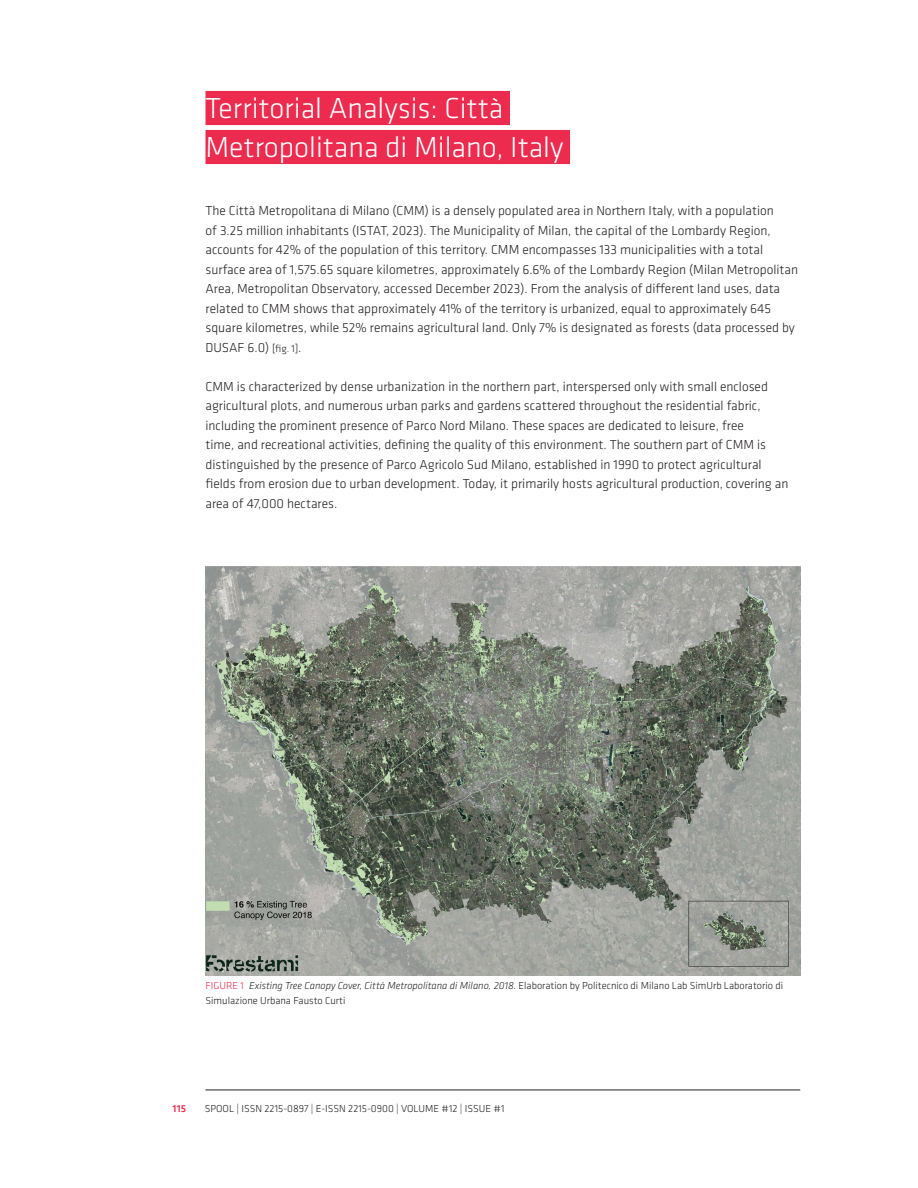
<style>
.page{position:relative;width:918px;height:1188px;background:#fff}
.page>*{position:absolute;margin:0;border:0;box-sizing:border-box;transform-origin:0 0}
.HEADING_Main_1_-_NoNr{font:300 30px/39px "Klavika Basic";color:#fff}
.BODY_Normal{font:300 13.5px/19.5px "Klavika Basic";color:#231f20}
.t1{font:300 10.5px/14.7px "Klavika Basic";color:#231f20}
.t2{font:300 10.5px "Klavika Basic";color:#ed2b4e}
.t3{font:500 10.5px "Klavika Basic";color:#ed2b4e}
.s1{font-size:10.5px}
.s2{color:#ed2b4e}
.s3{font-style:italic}
</style>
<div class="page">
<hr style="left:206px;top:1090px;width:594px;height:1px;background:#231f20">
<div style="left:206px;top:91px;width:304px;height:34px;background:#ed2b4e"></div>
<div style="left:206px;top:130px;width:364px;height:34px;background:#ed2b4e"></div>
<img style="left:206px;top:566px;width:594px;height:410px">
<p class="HEADING_Main_1_-_NoNr" style="left:206px;top:88px;width:359px">Territorial Analysis: Città<br>Metropolitana di Milano, Italy</p>
<p class="BODY_Normal" style="left:206px;top:201px;width:594px">The Città Metropolitana di Milano (CMM) is a densely populated area in Northern Italy, with a population<br>of 3.25 million inhabitants (ISTAT, 2023). The Municipality of Milan, the capital of the Lombardy Region, accounts for 42% of the population of this territory. CMM encompasses 133 municipalities with a total surface area of 1,575.65 square kilometres, approximately 6.6% of the Lombardy Region (Milan Metropolitan Area, Metropolitan Observatory, accessed December 2023). From the analysis of different land uses, data related to CMM shows that approximately 41% of the territory is urbanized, equal to approximately 645 square kilometres, while 52% remains agricultural land. Only 7% is designated as forests (data processed by DUSAF 6.0) <span class="s1">[fig. 1]</span>.</p>
<p class="BODY_Normal" style="left:206px;top:376px;width:584px">CMM is characterized by dense urbanization in the northern part, interspersed only with small enclosed agricultural plots, and numerous urban parks and gardens scattered throughout the residential fabric, including the prominent presence of Parco Nord Milano. These spaces are dedicated to leisure, free<br>time, and recreational activities, defining the quality of this environment. The southern part of CMM is distinguished by the presence of Parco Agricolo Sud Milano, established in 1990 to protect agricultural fields from erosion due to urban development. Today, it primarily hosts agricultural production, covering an area of 47,000 hectares.</p>
<p class="t1" style="left:206px;top:979px;width:579px;text-indent:35px"><span class="s2">1</span> <span class="s3">Existing Tree Canopy Cover, Città Metropolitana di Milano, 2018.</span> Elaboration by Politecnico di Milano Lab SimUrb Laboratorio di<br>Simulazione Urbana Fausto Curti</p>
<p class="t2" style="left:206px;top:980px;width:21px">Figure</p>
<p class="t3" style="left:173px;top:1102px;width:15px">115</p>
<p class="t1" style="left:205px;top:1101px;width:301px">SPOOL | ISSN 2215-0897 | E-ISSN 2215-0900 | VOLUME #12 | ISSUE #1</p>
</div>
